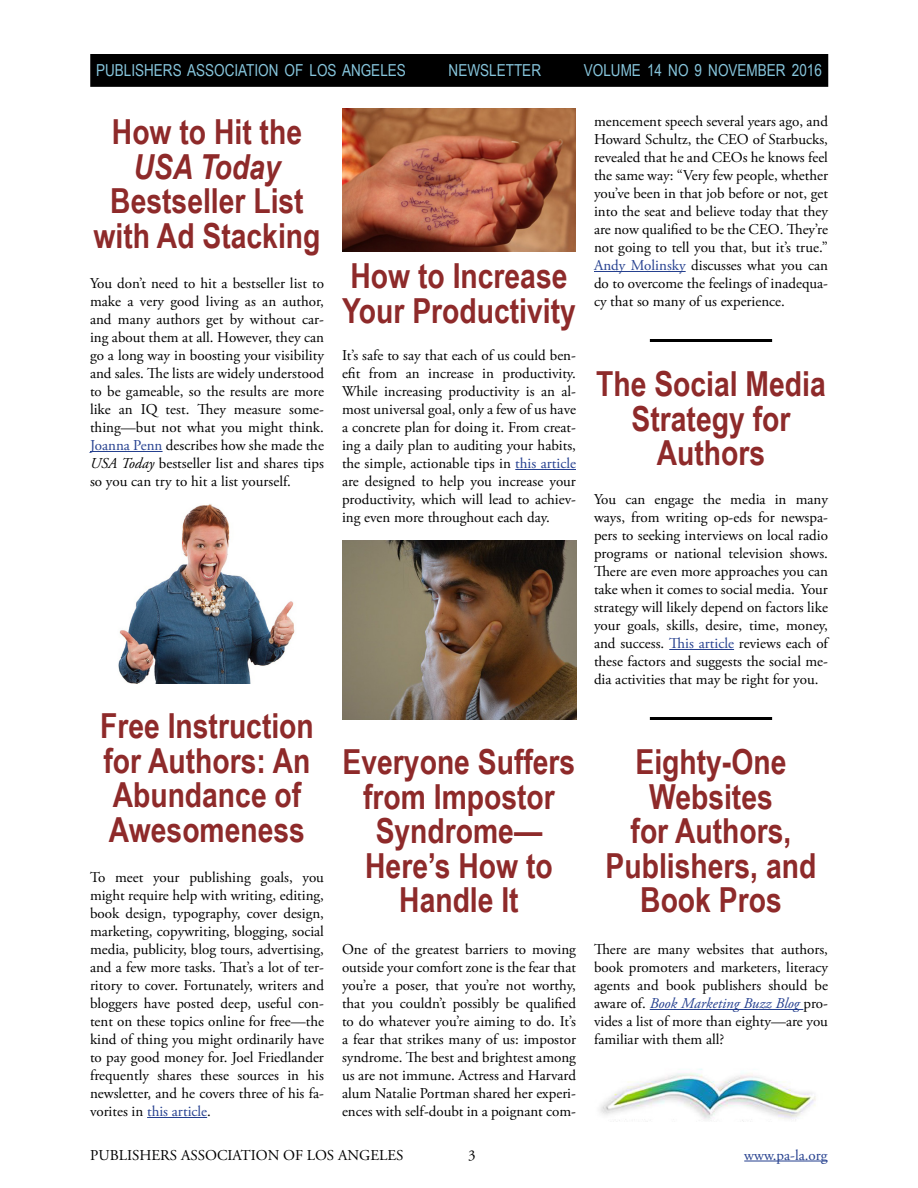
<style>
.page{position:relative;width:918px;height:1188px;background:#fff}
.page>*{position:absolute;margin:0;border:0;box-sizing:border-box;transform-origin:0 0}
.Text_Second_Header{font:700 34.5px/34.5px "Arial Narrow";color:#8e2a2a;text-align:center}
.t1{font:16.5px "Arial Narrow";color:#86c5dc}
.Main_Text{font:15px/18px "Adobe Garamond Pro";color:#000;text-align:justify}
.footer_style{font:15px "Adobe Garamond Pro";color:#000}
.footer_style-2{font:15px "Adobe Garamond Pro";color:#25408f}
.s1{font-style:italic}
.s2{color:#25408f}
.s3{font-style:italic;color:#25408f}
</style>
<div class="page">
<div style="left:91px;top:55px;width:737px;height:31px;background:#000"></div>
<div style="left:90px;top:54px;width:738px;height:33px;border:2px solid #000"></div>
<hr style="left:744px;top:1161px;width:84px;height:1px;background:#25408f">
<img style="left:599px;top:1068px;width:217px;height:54px">
<hr style="left:650px;top:717px;width:122px;height:3px;background:#000">
<hr style="left:650px;top:339px;width:122px;height:3px;background:#000">
<hr style="left:90px;top:451px;width:73px;height:1px;background:#25408f">
<hr style="left:147px;top:1117px;width:60px;height:1px;background:#25408f">
<hr style="left:515px;top:469px;width:61px;height:1px;background:#25408f">
<hr style="left:594px;top:271px;width:92px;height:1px;background:#25408f">
<hr style="left:669px;top:649px;width:65px;height:1px;background:#25408f">
<hr style="left:650px;top:1009px;width:153px;height:1px;background:#25408f">
<img style="left:118px;top:504px;width:177px;height:180px">
<img style="left:342px;top:108px;width:234px;height:144px">
<img style="left:342px;top:540px;width:234px;height:180px">
<p class="t1" style="left:96px;top:59px;width:311px">PUBLISHERS ASSOCIATION OF LOS ANGELES</p>
<p class="t1" style="left:449px;top:59px;width:94px">NEWSLETTER</p>
<p class="t1" style="left:584px;top:59px;width:240px">VOLUME 14 NO 9 NOVEMBER 2016</p>
<p class="Text_Second_Header" style="left:94px;top:113px;width:228px">How to Hit the<br><span class="s1">USA Today<br></span>Bestseller List with Ad Stacking</p>
<p class="Main_Text" style="left:90px;top:275px;width:236px">You don’t need to hit a bestseller list to make a very good living as an author, and many authors get by without car&shy;ing about them at all. However, they can go a long way in boosting your visibility and sales. The lists are widely understood to be gameable, so the results are more like an IQ test. They measure some&shy;thing—but not what you might think.<br><span class="s2">Joanna Penn</span> describes how she made the <span class="s1">USA Today</span> bestseller list and shares tips so you can try to hit a list yourself.</p>
<p class="Text_Second_Header" style="left:100px;top:707px;width:215px;text-align:left">Free Instruction for Authors: An<br>Abundance of<br>Awesomeness</p>
<p class="Main_Text" style="left:90px;top:869px;width:236px">To meet your publishing goals, you might require help with writing, editing, book design, typography, cover design, marketing, copywriting, blogging, social media, publicity, blog tours, advertising, and a few more tasks. That’s a lot of ter&shy;ritory to cover. Fortunately, writers and bloggers have posted deep, useful con&shy;tent on these topics online for free—the kind of thing you might ordinarily have to pay good money for. Joel Friedlander frequently shares these sources in his newsletter, and he covers three of his fa&shy;vorites in <span class="s2">this article</span>.</p>
<p class="Text_Second_Header" style="left:342px;top:257px;width:235px;text-align:left">How to Increase<br>Your Productivity</p>
<p class="Main_Text" style="left:342px;top:347px;width:236px">It’s safe to say that each of us could ben&shy;efit from an increase in productivity.<br>While increasing productivity is an al&shy;most universal goal, only a few of us have a concrete plan for doing it. From creat&shy;ing a daily plan to auditing your habits, the simple, actionable tips in <span class="s2">this article </span>are designed to help you increase your productivity, which will lead to achiev&shy;ing even more throughout each day.</p>
<p class="Main_Text" style="left:594px;top:113px;width:236px">mencement speech several years ago, and Howard Schultz, the CEO of Starbucks, revealed that he and CEOs he knows feel the same way: “Very few people, whether you’ve been in that job before or not, get into the seat and believe today that they are now qualified to be the CEO. They’re not going to tell you that, but it’s true.” <span class="s2">Andy Molinsky</span> discusses what you can do to overcome the feelings of inadequa&shy;cy that so many of us experience.</p>
<p class="Text_Second_Header" style="left:596px;top:365px;width:231px">The Social Media<br>Strategy for<br>Authors</p>
<p class="Main_Text" style="left:594px;top:491px;width:236px">You can engage the media in many ways, from writing op-eds for newspa&shy;pers to seeking interviews on local radio programs or national television shows.<br>There are even more approaches you can take when it comes to social media. Your strategy will likely depend on factors like your goals, skills, desire, time, money, and success. <span class="s2">This article</span> reviews each of these factors and suggests the social me&shy;dia activities that may be right for you.</p>
<p class="Text_Second_Header" style="left:343px;top:743px;width:234px">Everyone Suffers from Impostor<br>Syndrome—<br>Here’s How to<br>Handle It</p>
<p class="Main_Text" style="left:342px;top:941px;width:236px">One of the greatest barriers to moving outside your comfort zone is the fear that you’re a poser, that you’re not worthy, that you couldn’t possibly be qualified to do whatever you’re aiming to do. It’s a fear that strikes many of us: impostor syndrome. The best and brightest among us are not immune. Actress and Harvard alum Natalie Portman shared her experi&shy;ences with self-doubt in a poignant com-</p>
<p class="Text_Second_Header" style="left:606px;top:743px;width:212px">Eighty-One<br>Websites<br>for Authors,<br>Publishers, and<br>Book Pros</p>
<p class="Main_Text" style="left:594px;top:941px;width:236px">There are many websites that authors, book promoters and marketers, literacy agents and book publishers should be aware of. <span class="s3">Book Marketing Buzz Blog</span> pro&shy;vides a list of more than eighty—are you familiar with them all?</p>
<p class="footer_style" style="left:90px;top:1146px;width:315px">PUBLISHERS ASSOCIATION OF LOS ANGELES</p>
<p class="footer_style" style="left:468px;top:1146px;width:9px">3</p>
<p class="footer_style-2" style="left:744px;top:1146px;width:85px">www.pa-la.org</p>
</div>
